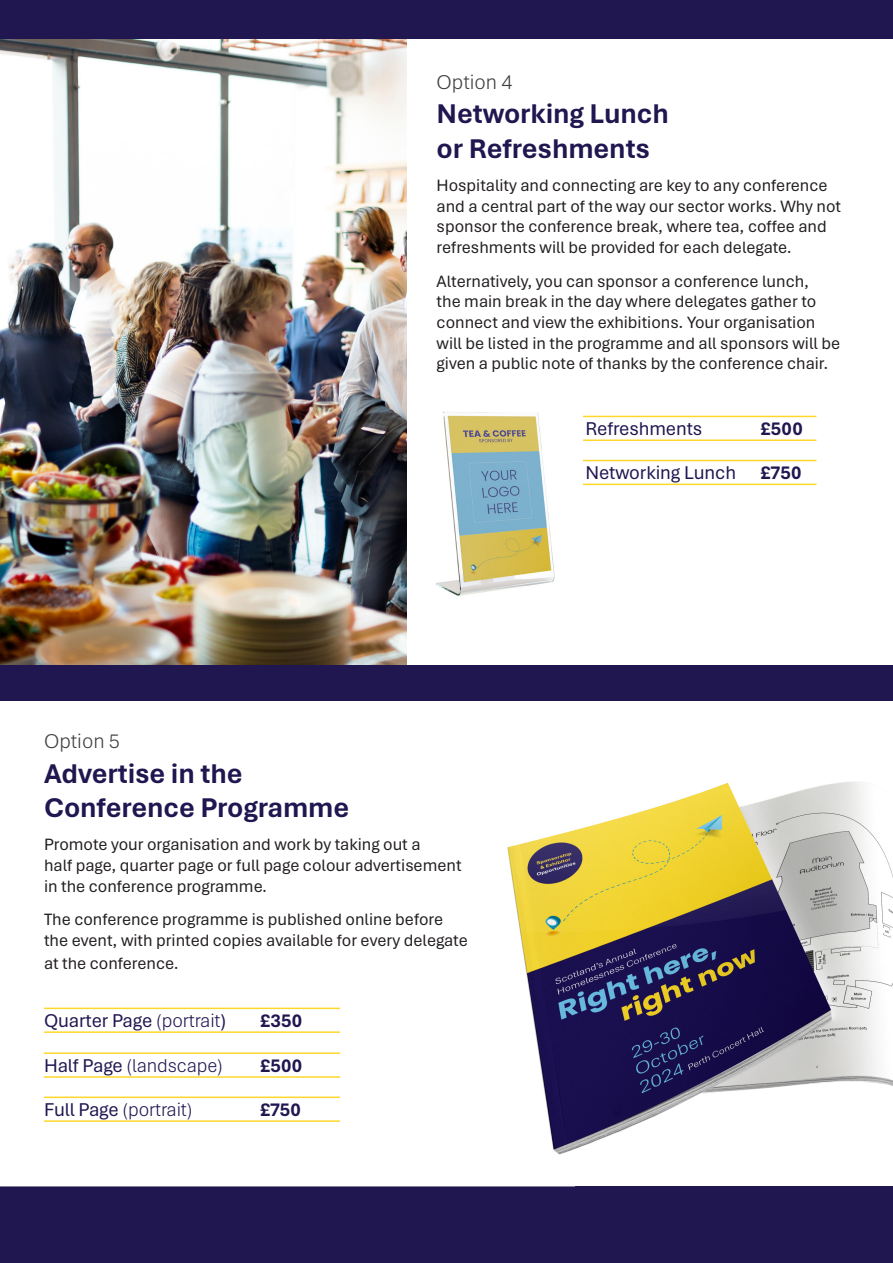
<style>
.page{position:relative;width:893px;height:1263px;background:#201751}
.page>*{position:absolute;margin:0;border:0;box-sizing:border-box;transform-origin:0 0}
.t1{font:700 28.5px/34.2px "Aptos";letter-spacing:-.005em;color:#201751}
.t2{font:300 21px "Aptos";color:#3e3e3f}
.t3{font:19.5px "Aptos";letter-spacing:-.005em;color:#201751}
.t4{font:300 19.5px "Aptos";letter-spacing:-.005em;color:#201751}
.t5{font:700 19.5px "Aptos";color:#201751}
.t6{font:17.25px/20.7px "Aptos";color:#231f20}
.s1{font-weight:300}
.s2{font-weight:400}
</style>
<div class="page">
<div style="left:1px;top:702px;width:573px;height:484px;background:#fff"></div>
<hr style="left:44px;top:1031px;width:487px;height:2px;background:#ffd72a">
<hr style="left:44px;top:1007px;width:487px;height:2px;background:#ffd72a">
<hr style="left:44px;top:1076px;width:487px;height:2px;background:#ffd72a">
<hr style="left:44px;top:1052px;width:487px;height:2px;background:#ffd72a">
<hr style="left:44px;top:1120px;width:487px;height:2px;background:#ffd72a">
<hr style="left:44px;top:1096px;width:487px;height:2px;background:#ffd72a">
<div style="left:394px;top:40px;width:499px;height:625px;background:#fff"></div>
<hr style="left:437px;top:439px;width:415px;height:2px;background:#ffd72a">
<hr style="left:437px;top:416px;width:415px;height:1px;background:#ffd72a">
<hr style="left:437px;top:484px;width:415px;height:1px;background:#ffd72a">
<hr style="left:437px;top:460px;width:415px;height:1px;background:#ffd72a">
<img style="left:435px;top:412px;width:148px;height:184px">
<img style="left:0;top:40px;width:406px;height:625px">
<div style="left:340px;top:995px;width:235px;height:140px;background:#fff"></div>
<div style="left:816px;top:401px;width:50px;height:129px;background:#fff"></div>
<img style="left:485px;top:701px;width:408px;height:486px">
<p class="t2" style="left:437px;top:68px;width:78px">Option 4</p>
<p class="t1" style="left:437px;top:96px;width:234px">Networking Lunch or Refreshments</p>
<p class="t6" style="left:437px;top:174px;width:406px">Hospitality and connecting are key to any conference and a central part of the way our sector works. Why not sponsor the conference break, where tea, coffee and refreshments will be provided for each delegate.</p>
<p class="t6" style="left:437px;top:270px;width:405px">Alternatively, you can sponsor a conference lunch,<br>the main break in the day where delegates gather to connect and view the exhibitions. Your organisation will be listed in the programme and all sponsors will be given a public note of thanks by the conference chair.</p>
<p class="t2" style="left:44px;top:727px;width:77px">Option 5</p>
<p class="t1" style="left:44px;top:755px;width:307px">Advertise in the<br>Conference Programme</p>
<p class="t6" style="left:44px;top:833px;width:419px">Promote your organisation and work by taking out a<br>half page, quarter page or full page colour advertisement in the conference programme.</p>
<p class="t6" style="left:44px;top:908px;width:425px">The conference programme is published online before the event, with printed copies available for every delegate</p>
<p class="t6" style="left:44px;top:952px;width:136px">at the conference.</p>
<p class="t3" style="left:44px;top:1007px;width:184px">Quarter Page <span class="s1">(portrait</span>)</p>
<p class="t5" style="left:260px;top:1007px;width:44px">£350</p>
<p class="t4" style="left:44px;top:1052px;width:180px"><span class="s2">Half Page</span> (landscape)</p>
<p class="t5" style="left:260px;top:1052px;width:44px">£500</p>
<p class="t4" style="left:44px;top:1096px;width:150px"><span class="s2">Full Page</span> (portrait)</p>
<p class="t5" style="left:260px;top:1096px;width:43px">£750</p>
<p class="t3" style="left:585px;top:415px;width:118px">Refreshments</p>
<p class="t5" style="left:761px;top:415px;width:44px">£500</p>
<p class="t3" style="left:585px;top:459px;width:152px">Networking Lunch</p>
<p class="t5" style="left:761px;top:459px;width:43px">£750</p>
</div>
